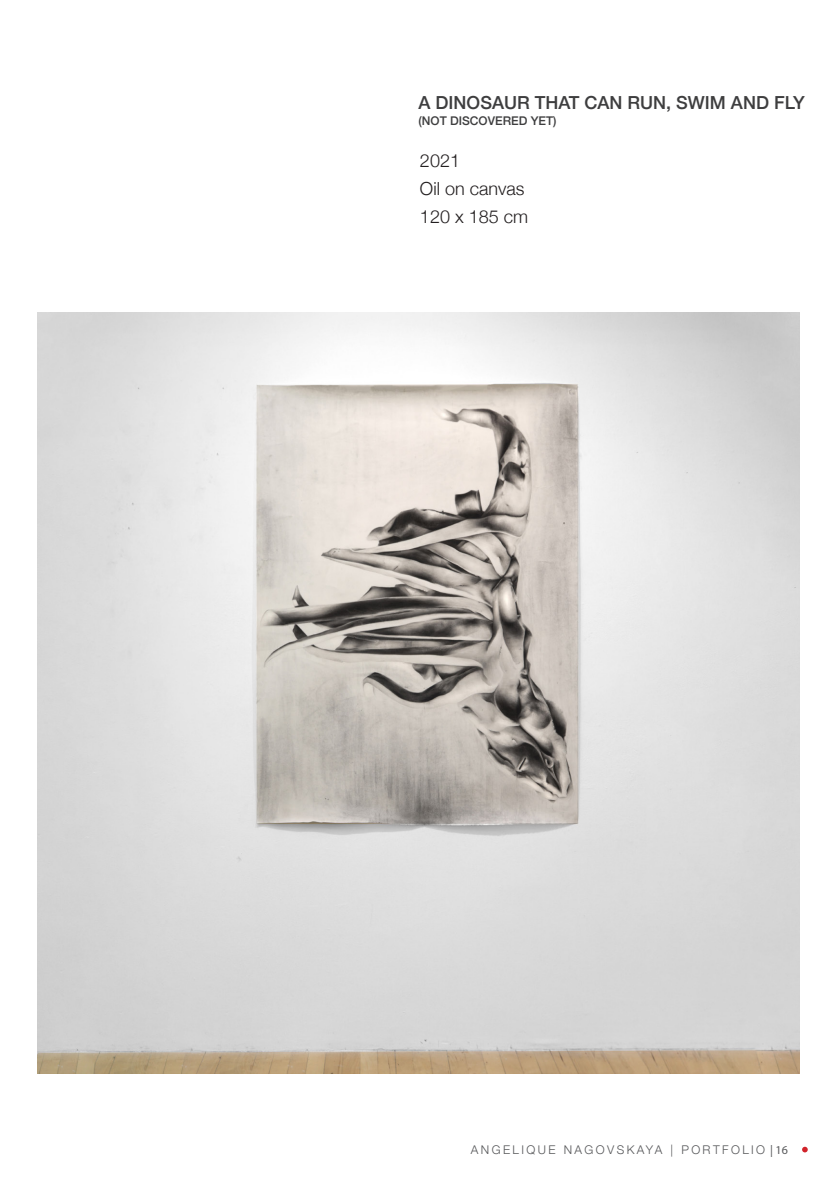
<style>
.page{position:relative;width:840px;height:1191px;background:#fff}
.page>*{position:absolute;margin:0;border:0;box-sizing:border-box;transform-origin:0 0}
.Tagline{font:500 18px "Helvetica Neue";color:#3e3e3f}
.Tagline-2{font:300 18px "Helvetica Neue";color:#231f20}
.t1{font:300 12px "Helvetica Neue";letter-spacing:.2em;color:#57585a}
.Tagline-3{font:500 12px "Helvetica Neue";color:#3e3e3f}
.s1{font-family:"Myriad Pro";font-weight:400}
</style>
<div class="page">
<img style="left:38px;top:312px;width:760px;height:761px">
<svg style="left:802px;top:1146px;width:5px;height:6px"></svg>
<p class="Tagline" style="left:418px;top:88px;width:387px">A DINOSAUR THAT CAN RUN, SWIM AND FLY</p>
<p class="Tagline-3" style="left:418px;top:111px;width:139px">(NOT DISCOVERED YET)</p>
<p class="Tagline-2" style="left:420px;top:146px;width:42px">2021</p>
<p class="Tagline-2" style="left:420px;top:174px;width:106px">Oil on canvas</p>
<p class="Tagline-2" style="left:420px;top:202px;width:110px">120 x 185 cm</p>
<p class="t1" style="left:470px;top:1140px;width:318px">ANGELIQUE NAGOVSKAYA | PORTFOLIO <span class="s1">| 16</span></p>
</div>
